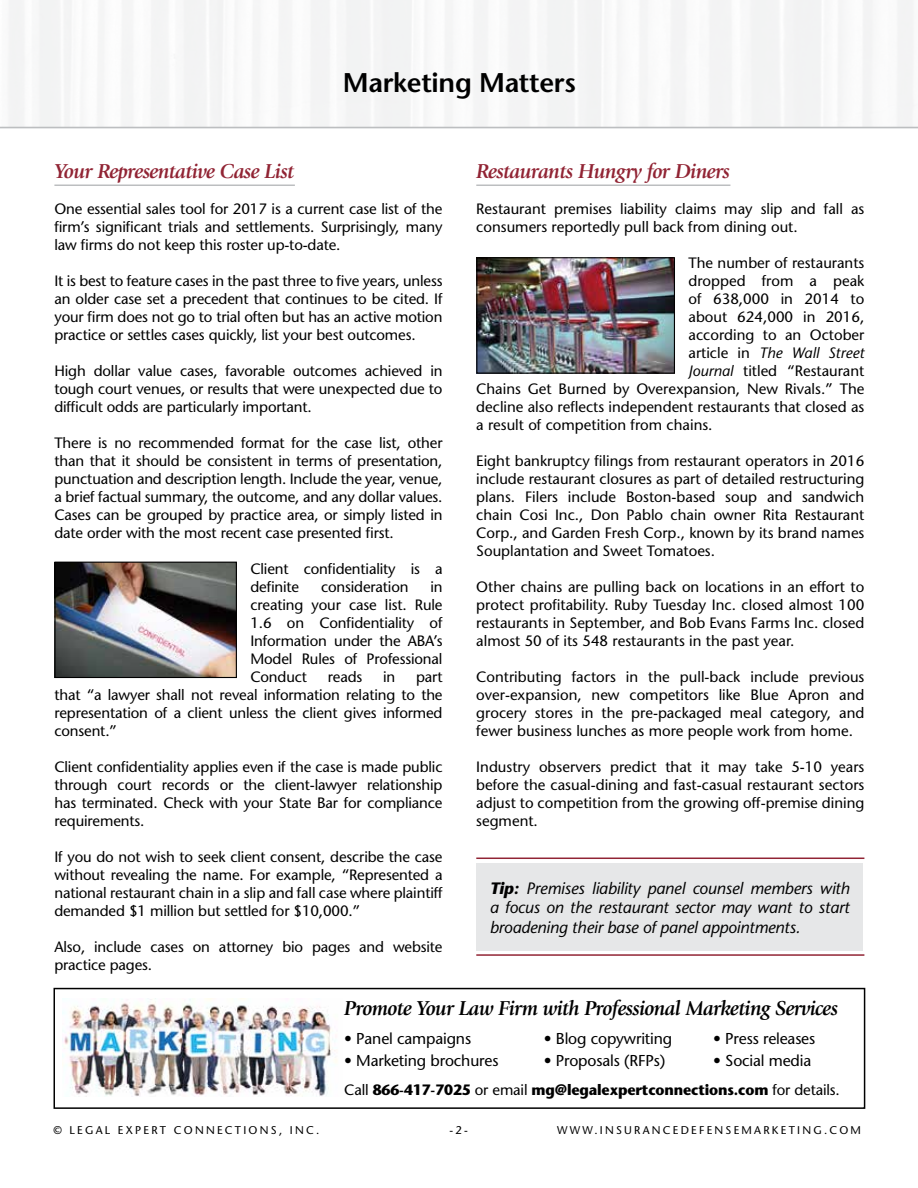
<style>
.page{position:relative;width:918px;height:1188px;background:#fff}
.page>*{position:absolute;margin:0;border:0;box-sizing:border-box;transform-origin:0 0}
.t1{font:600 27px "Stone Sans";letter-spacing:-.01em;color:#000}
.t2{font:italic 700 21px "Giovanni";letter-spacing:-.03em;color:#912434}
.t3{font:italic 700 21px "Giovanni";letter-spacing:-.03em;color:#000}
.t4{font:italic 16.5px/19.8px "Stone Sans";letter-spacing:-.01em;color:#000;text-align:justify}
.t5{font:15.75px "Stone Sans";letter-spacing:-.01em;color:#000}
.t6{font:15px/18px "Stone Sans";color:#000;text-align:justify}
.t7{font:700 15px "Stone Sans";letter-spacing:-.01em;color:#000;scale:.95 1}
.t8{font:italic 15px "Stone Sans";color:#000}
.t9{font:11.25px "Stone Sans";letter-spacing:.2em;color:#000}
.s1{font-style:normal}
.s2{font-style:italic}
.s3{font-weight:700}
.s4{font-weight:400}
</style>
<div class="page">
<hr style="left:54px;top:184px;width:241px;height:2px;background:#bcbec0">
<hr style="left:476px;top:184px;width:254px;height:2px;background:#bcbec0">
<hr style="left:0;top:127px;width:918px;height:1px;background:#bcbec0">
<img style="left:478px;top:259px;width:195px;height:113px">
<div style="left:476px;top:257px;width:199px;height:117px;border:1px solid #000"></div>
<img style="left:56px;top:564px;width:179px;height:112px">
<div style="left:54px;top:562px;width:183px;height:116px;border:1px solid #000"></div>
<div style="left:54px;top:988px;width:811px;height:121px;border:2px solid #000"></div>
<img style="left:63px;top:999px;width:274px;height:98px">
<hr style="left:476px;top:858px;width:388px;height:1px;background:#912434">
<hr style="left:476px;top:954px;width:388px;height:2px;background:#912434">
<div style="left:476px;top:863px;width:387px;height:87px;background:#e6e7e8"></div>
<h1 class="t1" style="left:343px;top:67px;width:235px">Marketing Matters</h1>
<h2 class="t2" style="left:54px;top:159px;width:241px">Your Representative Case List</h2>
<p class="t6" style="left:54px;top:200px;width:390px">One essential sales tool for 2017 is a current case list of the firm’s significant trials and settlements. Surprisingly, many law firms do not keep this roster up-to-date.</p>
<p class="t6" style="left:54px;top:272px;width:390px">It is best to feature cases in the past three to five years, unless an older case set a precedent that continues to be cited. If your firm does not go to trial often but has an active motion practice or settles cases quickly, list your best outcomes.</p>
<p class="t6" style="left:54px;top:362px;width:390px">High dollar value cases, favorable outcomes achieved in tough court venues, or results that were unexpected due to difficult odds are particularly important.</p>
<p class="t6" style="left:54px;top:434px;width:390px">There is no recommended format for the case list, other than that it should be consistent in terms of presentation, punctuation and description length. Include the year, venue, a brief factual summary, the outcome, and any dollar values.<br>Cases can be grouped by practice area, or simply listed in date order with the most recent case presented first.</p>
<p class="t6" style="left:250px;top:560px;width:194px">Client confidentiality is a definite</p>
<p class="t6" style="left:321px;top:578px;width:89px">consideration</p>
<p class="t6" style="left:250px;top:578px;width:194px;text-indent:180px">in creating your case list. Rule 1.6 on Confidentiality of Information under the ABA’s Model Rules of Professional Conduct</p>
<p class="t6" style="left:328px;top:668px;width:36px">reads</p>
<p class="t6" style="left:383px;top:668px;width:14px">in</p>
<p class="t6" style="left:54px;top:668px;width:390px;text-indent:362px">part that “a lawyer shall not reveal information relating to the representation of a client unless the client gives informed consent.”</p>
<p class="t6" style="left:54px;top:758px;width:390px">Client confidentiality applies even if the case is made public through court records or the client-lawyer relationship has terminated. Check with your State Bar for compliance requirements.</p>
<p class="t6" style="left:54px;top:848px;width:390px">If you do not wish to seek client consent, describe the case without revealing the name. For example, “Represented a national restaurant chain in a slip and fall case where plaintiff demanded $1 million but settled for $10,000.”</p>
<p class="t6" style="left:54px;top:938px;width:390px">Also, include cases on attorney bio pages and website practice pages.</p>
<h2 class="t2" style="left:476px;top:159px;width:255px">Restaurants Hungry for Diners</h2>
<p class="t6" style="left:476px;top:200px;width:390px">Restaurant premises liability claims may slip and fall as consumers reportedly pull back from dining out.</p>
<p class="t6" style="left:689px;top:254px;width:177px">The number of restaurants</p>
<p class="t6" style="left:689px;top:272px;width:177px">dropped from a peak</p>
<p class="t6" style="left:689px;top:290px;width:177px">of 638,000 in 2014 to</p>
<p class="t6" style="left:689px;top:308px;width:177px">about 624,000 in 2016,</p>
<p class="t6" style="left:689px;top:326px;width:177px">according to an October</p>
<p class="t8" style="left:689px;top:344px;width:177px"><span class="s1">article in</span> The Wall Street</p>
<p class="t6" style="left:689px;top:362px;width:177px"><span class="s2">Journal</span> titled “Restaurant</p>
<p class="t6" style="left:476px;top:380px;width:390px">Chains Get Burned by Overexpansion, New Rivals.” The</p>
<p class="t6" style="left:476px;top:398px;width:390px">decline also reflects independent restaurants that closed as</p>
<p class="t6" style="left:476px;top:416px;width:238px">a result of competition from chains.</p>
<p class="t6" style="left:476px;top:452px;width:390px">Eight bankruptcy filings from restaurant operators in 2016 include restaurant closures as part of detailed restructuring plans. Filers include Boston-based soup and sandwich chain Cosi Inc., Don Pablo chain owner Rita Restaurant Corp., and Garden Fresh Corp., known by its brand names Souplantation and Sweet Tomatoes.</p>
<p class="t6" style="left:476px;top:578px;width:390px">Other chains are pulling back on locations in an effort to protect profitability. Ruby Tuesday Inc. closed almost 100 restaurants in September, and Bob Evans Farms Inc. closed almost 50 of its 548 restaurants in the past year.</p>
<p class="t6" style="left:476px;top:668px;width:390px">Contributing factors in the pull-back include previous over-expansion, new competitors like Blue Apron and grocery stores in the pre-packaged meal category, and fewer business lunches as more people work from home.</p>
<p class="t6" style="left:476px;top:758px;width:390px">Industry observers predict that it may take 5-10 years before the casual-dining and fast-casual restaurant sectors adjust to competition from the growing off-premise dining segment.</p>
<p class="t4" style="left:490px;top:878px;width:361px"><span class="s3">Tip:</span> Premises liability panel counsel members with a focus on the restaurant sector may want to start broadening their base of panel appointments.</p>
<h2 class="t3" style="left:344px;top:996px;width:495px">Promote Your Law Firm with Professional Marketing Services</h2>
<p class="t5" style="left:344px;top:1029px;width:128px">• Panel campaigns</p>
<p class="t5" style="left:544px;top:1029px;width:130px">• Blog copywriting</p>
<p class="t5" style="left:713px;top:1029px;width:104px">• Press releases</p>
<p class="t5" style="left:344px;top:1052px;width:156px">• Marketing brochures</p>
<p class="t5" style="left:544px;top:1052px;width:123px">• Proposals (RFPs)</p>
<p class="t5" style="left:713px;top:1052px;width:100px">• Social media</p>
<p class="t7" style="left:344px;top:1081px;width:523px"><span class="s4">Call</span> 866-417-7025 <span class="s4">or email</span> mg@legalexpertconnections.com <span class="s4">for details.</span></p>
<p class="t9" style="left:53px;top:1124px;width:268px">© LEGAL EXPERT CONNECTIONS, INC.</p>
<p class="t9" style="left:449px;top:1124px;width:20px">-2-</p>
<p class="t9" style="left:557px;top:1124px;width:305px">WWW.INSURANCEDEFENSEMARKETING.COM</p>
</div>
